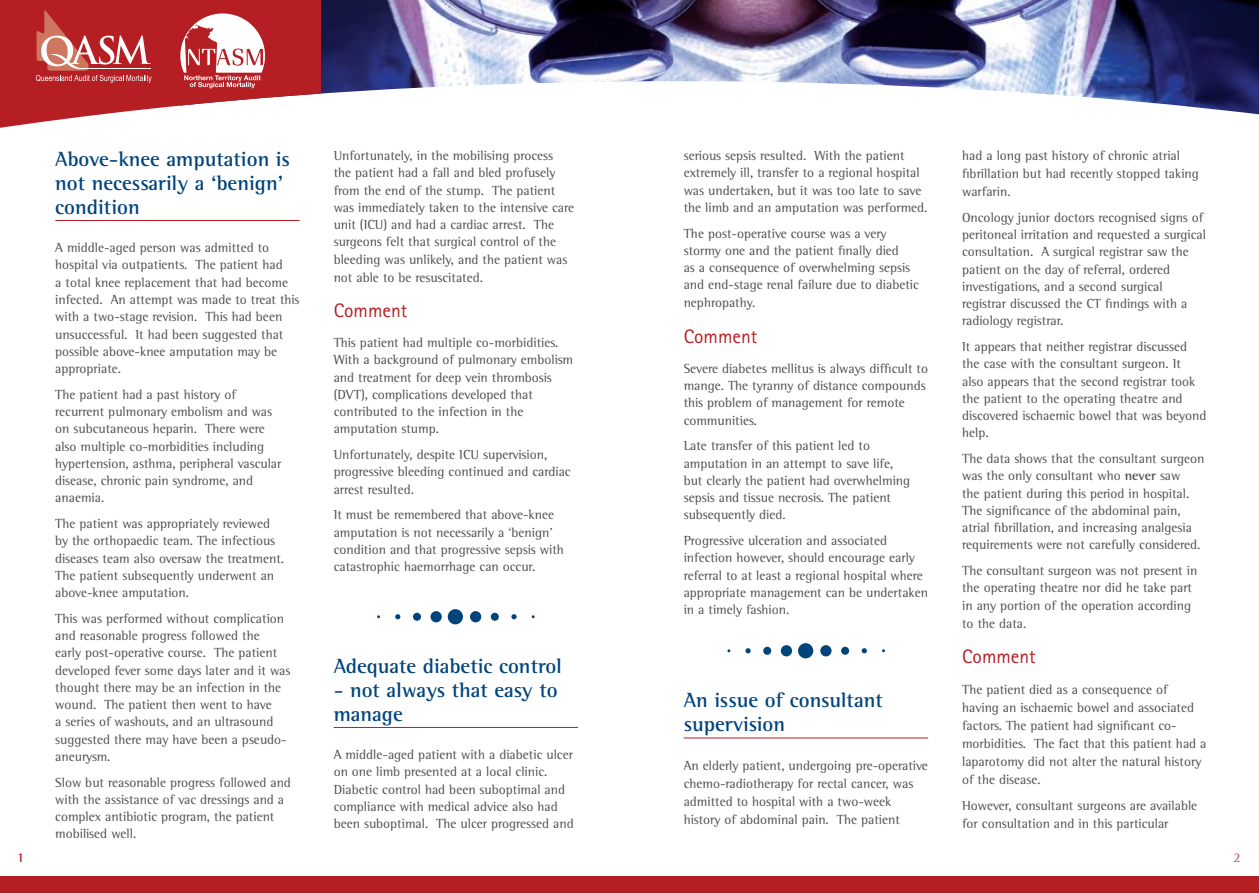
<style>
.page{position:relative;width:1259px;height:893px;background:#fff}
.page>*{position:absolute;margin:0;border:0;box-sizing:border-box;transform-origin:0 0}
.t1{font:700 21px/24px "Rotis Semi Serif";color:#00447c}
.t2{font:19.5px "Rotis Sans Serif";color:#b51f24}
.t3{font:13.5px/17.2px "Rotis Semi Serif";color:#4d4d4f}
.t4{font:700 13.5px "Rotis Semi Serif";color:#b51f24}
.t5{font:13.5px "Rotis Semi Serif";color:#bd4635}
.s1{font-weight:700}
</style>
<div class="page">
<div style="left:0;top:876px;width:1259px;height:17px;background:#b51f24"></div>
<img style="left:321px;top:0;width:938px;height:115px">
<svg style="left:0;top:0;width:321px;height:128px;fill:#b51f24"></svg>
<svg style="left:36px;top:10px;width:116px;height:73px;background:#c44f4f"></svg>
<hr style="left:81px;top:68px;width:70px;height:1px;background:#fff">
<svg style="left:180px;top:13px;width:85px;height:75px"></svg>
<hr style="left:55px;top:220px;width:245px;height:1px;background:#b51f24">
<hr style="left:334px;top:727px;width:244px;height:1px;background:#b51f24">
<hr style="left:684px;top:738px;width:244px;height:1px;background:#b51f24">
<div style="left:430px;top:611px;width:12px;height:11px;background:#00447c;border-radius:50%"></div>
<div style="left:448px;top:609px;width:15px;height:15px;background:#00447c;border-radius:50%"></div>
<div style="left:413px;top:613px;width:8px;height:8px;background:#00447c;border-radius:50%"></div>
<svg style="left:395px;top:614px;width:5px;height:5px"></svg>
<div style="left:470px;top:611px;width:11px;height:11px;background:#00447c;border-radius:50%"></div>
<div style="left:491px;top:613px;width:8px;height:8px;background:#00447c;border-radius:50%"></div>
<svg style="left:511px;top:614px;width:5px;height:5px"></svg>
<div style="left:781px;top:645px;width:11px;height:11px;background:#00447c;border-radius:50%"></div>
<div style="left:798px;top:643px;width:15px;height:15px;background:#00447c;border-radius:50%"></div>
<div style="left:763px;top:647px;width:8px;height:8px;background:#00447c;border-radius:50%"></div>
<svg style="left:745px;top:648px;width:5px;height:5px"></svg>
<div style="left:820px;top:645px;width:11px;height:11px;background:#00447c;border-radius:50%"></div>
<div style="left:841px;top:647px;width:8px;height:8px;background:#00447c;border-radius:50%"></div>
<svg style="left:861px;top:648px;width:6px;height:5px"></svg>
<h1 class="t1" style="left:55px;top:146px;width:236px">Above-knee amputation is not necessarily a ‘benign’ condition</h1>
<p class="t3" style="left:55px;top:239px;width:246px">A middle-aged person was admitted to hospital via outpatients. The patient had<br>a total knee replacement that had become infected. An attempt was made to treat this with a two-stage revision. This had been unsuccessful. It had been suggested that possible above-knee amputation may be appropriate.</p>
<p class="t3" style="left:55px;top:386px;width:228px">The patient had a past history of recurrent pulmonary embolism and was on subcutaneous heparin. There were also multiple co-morbidities including hypertension, asthma, peripheral vascular disease, chronic pain syndrome, and anaemia.</p>
<p class="t3" style="left:55px;top:515px;width:230px">The patient was appropriately reviewed by the orthopaedic team. The infectious diseases team also oversaw the treatment.<br>The patient subsequently underwent an above-knee amputation.</p>
<p class="t3" style="left:55px;top:610px;width:237px">This was performed without complication and reasonable progress followed the<br>early post-operative course. The patient developed fever some days later and it was thought there may be an infection in the wound. The patient then went to have<br>a series of washouts, and an ultrasound suggested there may have been a pseudo&shy;aneurysm.</p>
<p class="t3" style="left:55px;top:773px;width:237px">Slow but reasonable progress followed and with the assistance of vac dressings and a complex antibiotic program, the patient mobilised well.</p>
<p class="t3" style="left:334px;top:147px;width:242px">Unfortunately, in the mobilising process<br>the patient had a fall and bled profusely from the end of the stump. The patient was immediately taken to the intensive care unit (ICU) and had a cardiac arrest. The surgeons felt that surgical control of the bleeding was unlikely, and the patient was not able to be resuscitated.</p>
<h2 class="t2" style="left:334px;top:299px;width:75px">Comment</h2>
<p class="t3" style="left:334px;top:334px;width:241px">This patient had multiple co-morbidities.<br>With a background of pulmonary embolism and treatment for deep vein thrombosis (DVT), complications developed that contributed to the infection in the amputation stump.</p>
<p class="t3" style="left:334px;top:446px;width:238px">Unfortunately, despite ICU supervision, progressive bleeding continued and cardiac arrest resulted.</p>
<p class="t3" style="left:334px;top:506px;width:232px">It must be remembered that above-knee amputation is not necessarily a ‘benign’ condition and that progressive sepsis with catastrophic haemorrhage can occur.</p>
<h1 class="t1" style="left:334px;top:653px;width:230px">Adequate diabetic control</h1>
<h1 class="t1" style="left:334px;top:677px;width:226px">- not always that easy to manage</h1>
<p class="t3" style="left:334px;top:746px;width:241px">A middle-aged patient with a diabetic ulcer on one limb presented at a local clinic.<br>Diabetic control had been suboptimal and compliance with medical advice also had been suboptimal. The ulcer progressed and</p>
<p class="t3" style="left:684px;top:147px;width:245px">serious sepsis resulted. With the patient extremely ill, transfer to a regional hospital was undertaken, but it was too late to save the limb and an amputation was performed.</p>
<p class="t3" style="left:684px;top:224px;width:237px">The post-operative course was a very stormy one and the patient finally died<br>as a consequence of overwhelming sepsis and end-stage renal failure due to diabetic nephropathy.</p>
<h2 class="t2" style="left:684px;top:325px;width:75px">Comment</h2>
<p class="t3" style="left:684px;top:360px;width:246px">Severe diabetes mellitus is always difficult to mange. The tyranny of distance compounds this problem of management for remote communities.</p>
<p class="t3" style="left:684px;top:437px;width:228px">Late transfer of this patient led to amputation in an attempt to save life, but clearly the patient had overwhelming sepsis and tissue necrosis. The patient subsequently died.</p>
<p class="t3" style="left:684px;top:532px;width:246px">Progressive ulceration and associated infection however, should encourage early referral to at least a regional hospital where appropriate management can be undertaken in a timely fashion.</p>
<h1 class="t1" style="left:684px;top:688px;width:201px">An issue of consultant supervision</h1>
<p class="t3" style="left:684px;top:757px;width:246px;line-height:18px">An elderly patient, undergoing pre-operative chemo-radiotherapy for rectal cancer, was admitted to hospital with a two-week history of abdominal pain. The patient</p>
<p class="t3" style="left:962px;top:147px;width:238px;line-height:18px">had a long past history of chronic atrial fibrillation but had recently stopped taking warfarin.</p>
<p class="t3" style="left:962px;top:209px;width:245px">Oncology junior doctors recognised signs of peritoneal irritation and requested a surgical consultation. A surgical registrar saw the patient on the day of referral, ordered investigations, and a second surgical registrar discussed the CT findings with a radiology registrar.</p>
<p class="t3" style="left:962px;top:338px;width:246px">It appears that neither registrar discussed the case with the consultant surgeon. It<br>also appears that the second registrar took the patient to the operating theatre and discovered ischaemic bowel that was beyond help.</p>
<p class="t3" style="left:962px;top:450px;width:244px">The data shows that the consultant surgeon was the only consultant who <span class="s1">never</span> saw<br>the patient during this period in hospital.<br>The significance of the abdominal pain, atrial fibrillation, and increasing analgesia requirements were not carefully considered.</p>
<p class="t3" style="left:962px;top:562px;width:237px">The consultant surgeon was not present in the operating theatre nor did he take part in any portion of the operation according to the data.</p>
<h2 class="t2" style="left:962px;top:645px;width:75px">Comment</h2>
<p class="t3" style="left:962px;top:680px;width:246px;line-height:18px">The patient died as a consequence of having an ischaemic bowel and associated factors. The patient had significant co&shy;morbidities. The fact that this patient had a laparotomy did not alter the natural history of the disease.</p>
<p class="t3" style="left:962px;top:797px;width:237px;line-height:18px">However, consultant surgeons are available for consultation and in this particular</p>
<p class="t4" style="left:17px;top:850px;width:9px">1</p>
<p class="t5" style="left:1233px;top:850px;width:9px">2</p>
</div>
